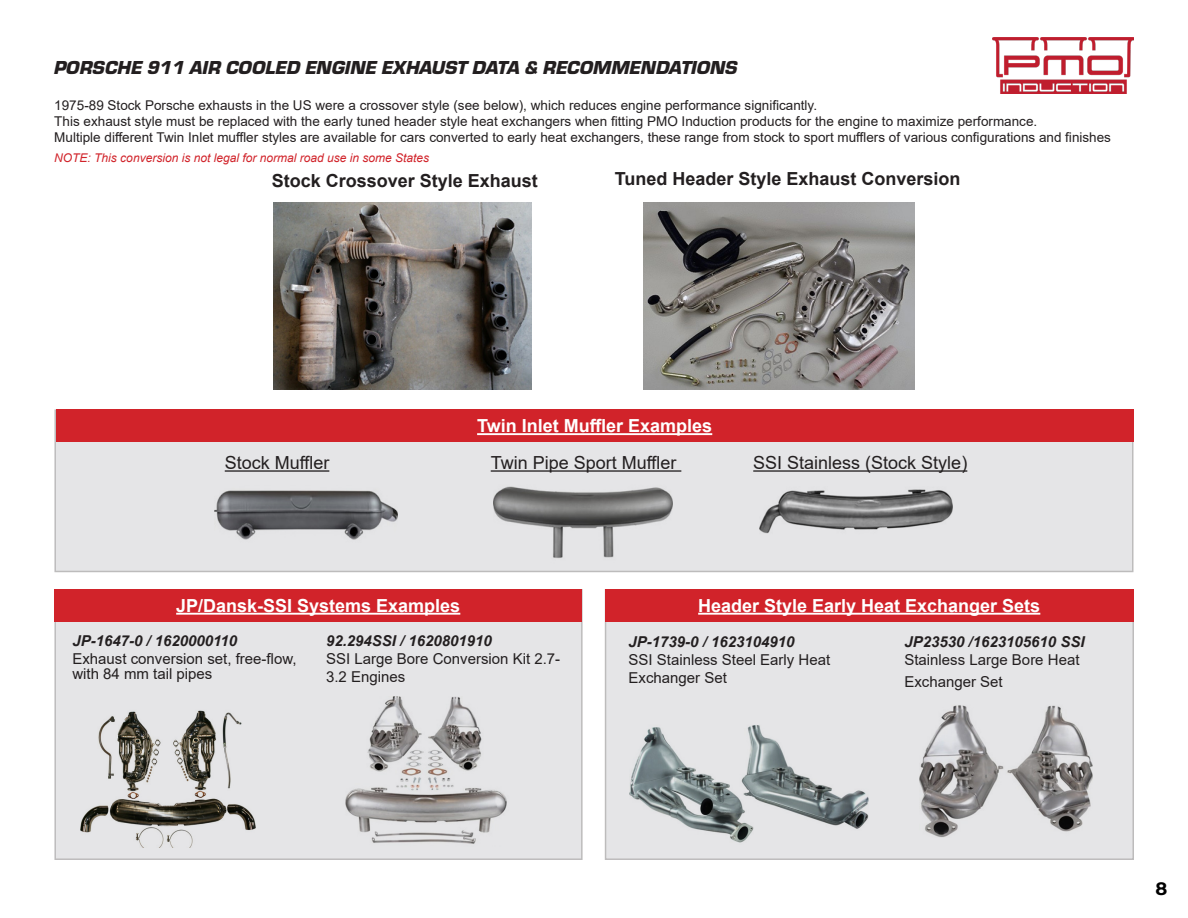
<style>
.page{position:relative;width:1188px;height:918px;background:#fff}
.page>*{position:absolute;margin:0;border:0;box-sizing:border-box;transform-origin:0 0}
.t1{font:italic 900 19.5px "Eurostile";color:#231f20}
.t2{font:700 18px "Arial";color:#fff}
.t3{font:700 18px "Arial";color:#231f20}
.t4{font:18px "Arial";color:#231f20}
.t5{font:700 18px "Montserrat";color:#000}
.t6{font:15px/18px "Arial";color:#231f20}
.t7{font:italic 700 15px "Arial";color:#231f20}
.t8{font:13.5px "Arial";color:#231f20}
.t9{font:italic 12px "Arial";color:#d1232a}
</style>
<div class="page">
<div style="left:55px;top:410px;width:1078px;height:161px;background:#e5e5e7"></div>
<div style="left:55px;top:590px;width:527px;height:269px;background:#e5e5e7"></div>
<div style="left:606px;top:590px;width:527px;height:269px;background:#e5e5e7"></div>
<img style="left:992px;top:37px;width:142px;height:57px">
<img style="left:273px;top:203px;width:258px;height:186px">
<img style="left:644px;top:203px;width:271px;height:186px">
<img style="left:759px;top:489px;width:194px;height:45px">
<img style="left:493px;top:486px;width:179px;height:72px">
<img style="left:215px;top:490px;width:183px;height:50px">
<img style="left:345px;top:697px;width:162px;height:147px">
<img style="left:81px;top:710px;width:174px;height:137px">
<img style="left:920px;top:705px;width:172px;height:132px">
<img style="left:630px;top:725px;width:238px;height:118px">
<div style="left:56px;top:409px;width:1078px;height:33px;background:#d1232a"></div>
<hr style="left:477px;top:433px;width:235px;height:2px;background:#fff">
<div style="left:54px;top:589px;width:528px;height:32px;background:#d1232a"></div>
<hr style="left:176px;top:613px;width:284px;height:2px;background:#fff">
<div style="left:605px;top:589px;width:529px;height:32px;background:#d1232a"></div>
<hr style="left:698px;top:613px;width:342px;height:2px;background:#fff">
<hr style="left:225px;top:470px;width:104px;height:2px;background:#231f20">
<hr style="left:491px;top:470px;width:190px;height:2px;background:#231f20">
<hr style="left:753px;top:470px;width:214px;height:2px;background:#231f20">
<p class="t1" style="left:54px;top:54px;width:685px">PORSCHE 911 AIR COOLED ENGINE EXHAUST DATA &amp; RECOMMENDATIONS</p>
<p class="t8" style="left:54px;top:96px;width:764px">1975-89 Stock Porsche exhausts in the US were a crossover style (see below), which reduces engine performance significantly.</p>
<p class="t8" style="left:54px;top:112px;width:984px">This exhaust style must be replaced with the early tuned header style heat exchangers when fitting PMO Induction products for the engine to maximize performance.</p>
<p class="t8" style="left:54px;top:128px;width:1058px">Multiple different Twin Inlet muffler styles are available for cars converted to early heat exchangers, these range from stock to sport mufflers of various configurations and finishes</p>
<p class="t9" style="left:54px;top:150px;width:376px">NOTE: This conversion is not legal for normal road use in some States</p>
<p class="t3" style="left:272px;top:168px;width:268px">Stock Crossover Style Exhaust</p>
<p class="t3" style="left:615px;top:166px;width:347px">Tuned Header Style Exhaust Conversion</p>
<p class="t2" style="left:477px;top:413px;width:237px">Twin Inlet Muffler Examples</p>
<p class="t4" style="left:225px;top:450px;width:106px">Stock Muffler</p>
<p class="t4" style="left:491px;top:450px;width:187px">Twin Pipe Sport Muffler</p>
<p class="t4" style="left:753px;top:450px;width:216px">SSI Stainless (Stock Style)</p>
<p class="t2" style="left:176px;top:593px;width:286px">JP/Dansk-SSI Systems Examples</p>
<p class="t2" style="left:698px;top:593px;width:344px">Header Style Early Heat Exchanger Sets</p>
<p class="t7" style="left:72px;top:631px;width:166px">JP-1647-0 / 1620000110</p>
<p class="t6" style="left:72px;top:650px;width:226px">Exhaust conversion set, free-flow,</p>
<p class="t6" style="left:72px;top:665px;width:142px">with 84 mm tail pipes</p>
<p class="t7" style="left:326px;top:631px;width:167px">92.294SSI / 1620801910</p>
<p class="t6" style="left:326px;top:650px;width:236px">SSI Large Bore Conversion Kit 2.7-<br>3.2 Engines</p>
<p class="t7" style="left:629px;top:632px;width:167px">JP-1739-0 / 1623104910</p>
<p class="t6" style="left:629px;top:651px;width:203px">SSI Stainless Steel Early Heat<br>Exchanger Set</p>
<p class="t7" style="left:904px;top:632px;width:182px">JP23530 /1623105610 SSI</p>
<p class="t6" style="left:904px;top:649px;width:177px;line-height:21.6px">Stainless Large Bore Heat<br>Exchanger Set</p>
<p class="t5" style="left:1156px;top:875px;width:13px">8</p>
</div>
